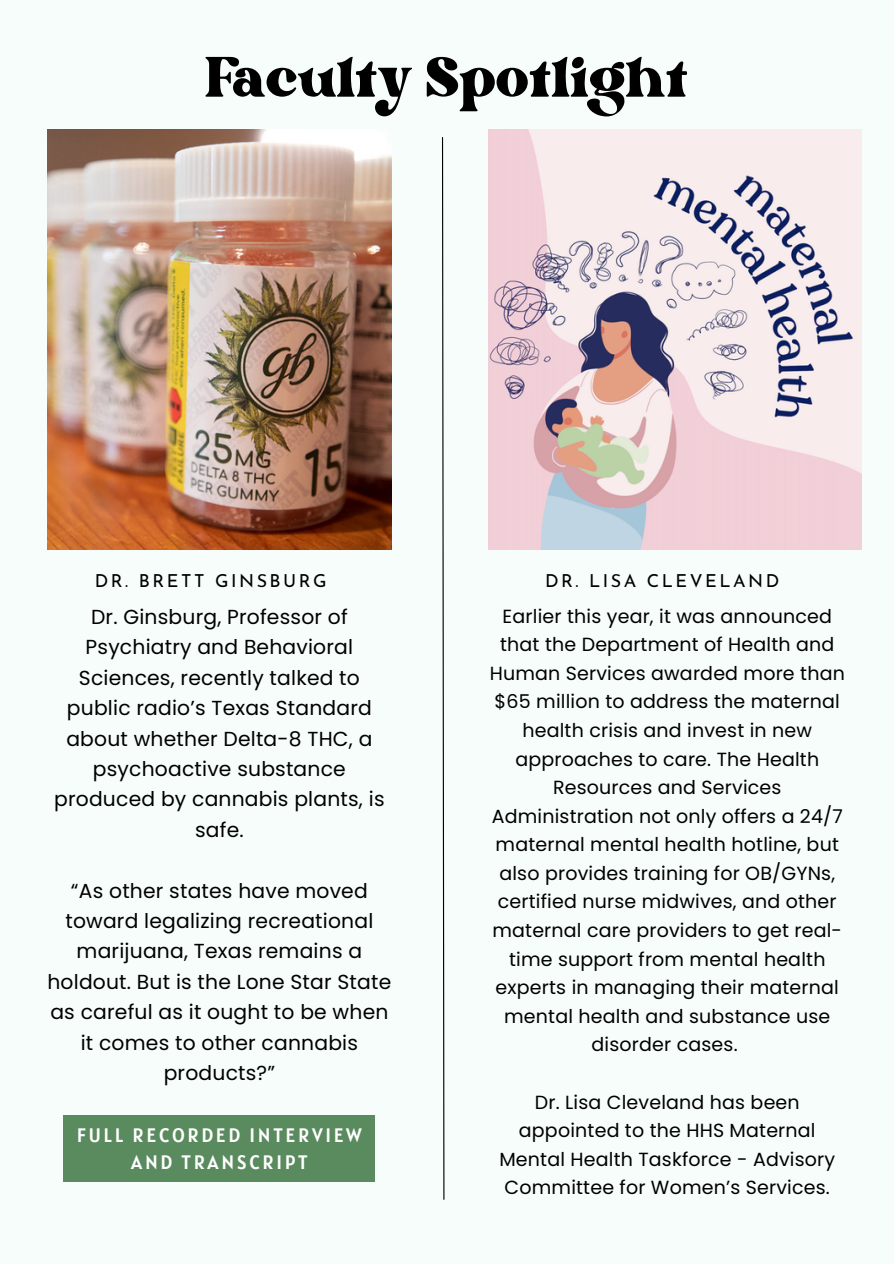
<style>
.page{position:relative;width:894px;height:1264px;background:#fff}
.page>*{position:absolute;margin:0;border:0;box-sizing:border-box;transform-origin:0 0}
.t1{font:78.15px "Bright";color:#000}
.t2{font:20.25px/30.3px "Poppins";letter-spacing:.01em;color:#000;text-align:center}
.t3{font:19.35px/27px "Alatsi";letter-spacing:.14em;color:#fff;text-align:center}
.t4{font:19.05px/28.5px "Poppins";letter-spacing:.01em;color:#000;text-align:center}
.t5{font:17.85px "Josefin Sans";letter-spacing:.14em;color:#000}
</style>
<div class="page">
<div style="left:0;top:0;width:893px;height:1263px;background:#f6fdfa"></div>
<img style="left:48px;top:130px;width:343px;height:419px">
<div style="left:64px;top:1115px;width:311px;height:67px;background:#5a8b5e"></div>
<img style="left:488px;top:130px;width:372px;height:419px">
<svg style="left:442px;top:137px;width:3px;height:1063px"></svg>
<p class="t1" style="left:205px;top:44px;width:484px">Faculty Spotlight</p>
<p class="t5" style="left:95px;top:573px;width:233px">DR. BRETT GINSBURG</p>
<p class="t2" style="left:54px;top:602px;width:332px">Dr. Ginsburg, Professor of<br>Psychiatry and Behavioral<br>Sciences, recently talked to public radio’s Texas Standard about whether Delta-8 THC, a psychoactive substance produced by cannabis plants, is safe.</p>
<p class="t2" style="left:47px;top:875px;width:345px">“As other states have moved toward legalizing recreational marijuana, Texas remains a holdout. But is the Lone Star State as careful as it ought to be when it comes to other cannabis products?”</p>
<p class="t3" style="left:77px;top:1121px;width:286px">FULL RECORDED INTERVIEW<br>AND TRANSCRIPT</p>
<p class="t5" style="left:545px;top:573px;width:235px">DR. LISA CLEVELAND</p>
<p class="t4" style="left:489px;top:601px;width:356px">Earlier this year, it was announced that the Department of Health and<br>Human Services awarded more than $65 million to address the maternal health crisis and invest in new approaches to care. The Health<br>Resources and Services<br>Administration not only offers a 24/7 maternal mental health hotline, but also provides training for OB/GYNs, certified nurse midwives, and other maternal care providers to get real&shy;time support from mental health experts in managing their maternal mental health and substance use disorder cases.</p>
<p class="t4" style="left:499px;top:1087px;width:337px">Dr. Lisa Cleveland has been appointed to the HHS Maternal<br>Mental Health Taskforce - Advisory<br>Committee for Women’s Services.</p>
</div>
